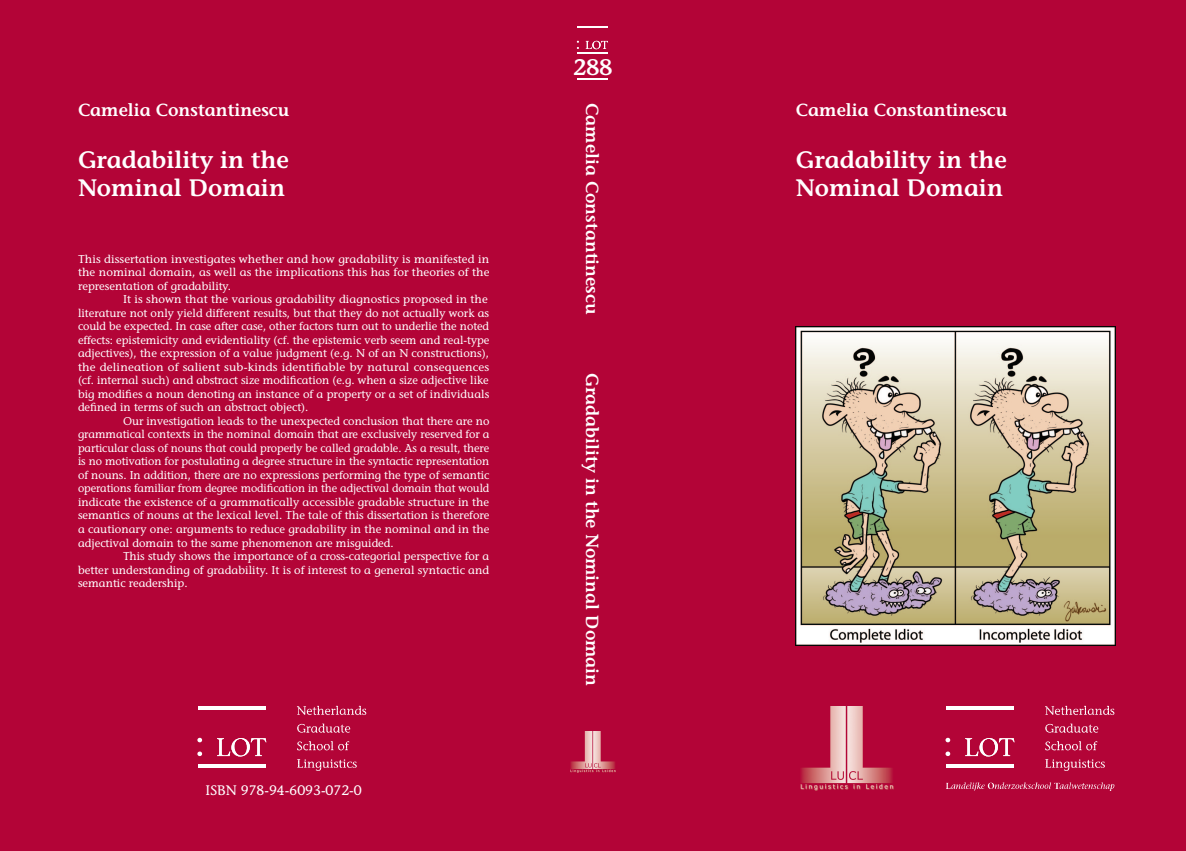
<style>
.page{position:relative;width:1186px;height:851px;background:#fff}
.page>*{position:absolute;margin:0;border:0;box-sizing:border-box;transform-origin:0 0}
.t1{font:600 23.75px/28.5px "Stone Informal";color:#fff}
.t2{font:600 22.5px "Stone Informal";color:#fff;scale:.95 1}
.t3{font:600 22.5px "Stone Informal";color:#fff}
.t4{font:600 17.5px "Stone Informal";color:#fff}
.t5{font:13.75px "Stone Informal";color:#fff}
.t6{font:11.25px "Stone Informal";color:#fff}
.t7{font:11.25px "Stone Informal";color:#fff;scale:1.04 1}
</style>
<div class="page">
<div style="left:0;top:0;width:1185px;height:850px;background:#b30437"></div>
<svg style="left:585px;top:41px;width:23px;height:8px"></svg>
<hr style="left:577px;top:26px;width:30px;height:2px;background:#fff">
<hr style="left:577px;top:52px;width:30px;height:2px;background:#fff">
<hr style="left:577px;top:79px;width:30px;height:1px;background:#fff">
<img style="left:570px;top:731px;width:45px;height:41px">
<svg style="left:297px;top:759px;width:60px;height:11px"></svg>
<svg style="left:297px;top:741px;width:52px;height:9px"></svg>
<svg style="left:297px;top:723px;width:53px;height:9px"></svg>
<svg style="left:297px;top:705px;width:69px;height:10px"></svg>
<svg style="left:217px;top:738px;width:49px;height:18px"></svg>
<svg style="left:197px;top:737px;width:5px;height:19px"></svg>
<hr style="left:198px;top:706px;width:67px;height:3px;background:#fff">
<svg style="left:198px;top:764px;width:67px;height:3px"></svg>
<img style="left:795px;top:326px;width:319px;height:319px">
<img style="left:800px;top:706px;width:93px;height:84px">
<svg style="left:1045px;top:759px;width:59px;height:11px"></svg>
<svg style="left:1045px;top:741px;width:52px;height:9px"></svg>
<svg style="left:1045px;top:723px;width:53px;height:9px"></svg>
<svg style="left:1045px;top:705px;width:69px;height:10px"></svg>
<svg style="left:965px;top:738px;width:49px;height:18px"></svg>
<svg style="left:945px;top:737px;width:5px;height:19px"></svg>
<hr style="left:945px;top:706px;width:68px;height:3px;background:#fff">
<svg style="left:946px;top:764px;width:67px;height:3px"></svg>
<svg style="left:946px;top:782px;width:168px;height:8px"></svg>
<h3 class="t4" style="left:78px;top:99px;width:213px">Camelia Constantinescu</h3>
<h1 class="t1" style="left:78px;top:145px;width:212px">Gradability in the<br>Nominal Domain</h1>
<p class="t6" style="left:78px;top:252px;width:412px">This dissertation investigates whether and how gradability is manifested in</p>
<p class="t6" style="left:78px;top:265px;width:413px">the nominal domain, as well as the implications this has for theories of the</p>
<p class="t6" style="left:78px;top:279px;width:155px">representation of gradability.</p>
<p class="t6" style="left:123px;top:292px;width:366px">It is shown that the various gradability diagnostics proposed in the</p>
<p class="t6" style="left:78px;top:306px;width:412px">literature not only yield different results, but that they do not actually work as</p>
<p class="t6" style="left:78px;top:319px;width:412px">could be expected. In case after case, other factors turn out to underlie the noted</p>
<p class="t6" style="left:78px;top:333px;width:413px">effects: epistemicity and evidentiality (cf. the epistemic verb seem and real-type</p>
<p class="t6" style="left:78px;top:346px;width:412px">adjectives), the expression of a value judgment (e.g. N of an N constructions),</p>
<p class="t7" style="left:78px;top:360px;width:397px">the delineation of salient sub-kinds identifiable by natural consequences</p>
<p class="t6" style="left:78px;top:373px;width:412px">(cf. internal such) and abstract size modification (e.g. when a size adjective like</p>
<p class="t6" style="left:78px;top:387px;width:413px">big modifies a noun denoting an instance of a property or a set of individuals</p>
<p class="t6" style="left:78px;top:400px;width:232px">defined in terms of such an abstract object).</p>
<p class="t6" style="left:123px;top:414px;width:368px">Our investigation leads to the unexpected conclusion that there are no</p>
<p class="t6" style="left:78px;top:427px;width:413px">grammatical contexts in the nominal domain that are exclusively reserved for a</p>
<p class="t6" style="left:78px;top:441px;width:413px">particular class of nouns that could properly be called gradable. As a result, there</p>
<p class="t6" style="left:78px;top:454px;width:413px">is no motivation for postulating a degree structure in the syntactic representation</p>
<p class="t6" style="left:78px;top:468px;width:413px">of nouns. In addition, there are no expressions performing the type of semantic</p>
<p class="t6" style="left:78px;top:481px;width:413px">operations familiar from degree modification in the adjectival domain that would</p>
<p class="t6" style="left:78px;top:495px;width:412px">indicate the existence of a grammatically accessible gradable structure in the</p>
<p class="t6" style="left:78px;top:508px;width:413px">semantics of nouns at the lexical level. The tale of this dissertation is therefore</p>
<p class="t6" style="left:78px;top:522px;width:413px">a cautionary one: arguments to reduce gradability in the nominal and in the</p>
<p class="t6" style="left:78px;top:535px;width:317px">adjectival domain to the same phenomenon are misguided.</p>
<p class="t6" style="left:123px;top:549px;width:367px">This study shows the importance of a cross-categorial perspective for a</p>
<p class="t6" style="left:78px;top:562px;width:413px">better understanding of gradability. It is of interest to a general syntactic and</p>
<p class="t6" style="left:78px;top:576px;width:111px">semantic readership.</p>
<p class="t5" style="left:205px;top:781px;width:158px">ISBN 978-94-6093-072-0</p>
<h2 class="t3" style="left:586px;top:53px;width:27px">88</h2>
<h2 class="t2" style="left:574px;top:53px;width:40px">220</h2>
<h3 class="t4" style="left:603px;top:103px;width:213px;rotate:90deg">Camelia Constantinescu</h3>
<h3 class="t4" style="left:603px;top:373px;width:315px;rotate:90deg">Gradability in the Nominal Domain</h3>
<h3 class="t4" style="left:795px;top:99px;width:213px">Camelia Constantinescu</h3>
<h1 class="t1" style="left:795px;top:145px;width:212px">Gradability in the<br>Nominal Domain</h1>
</div>
